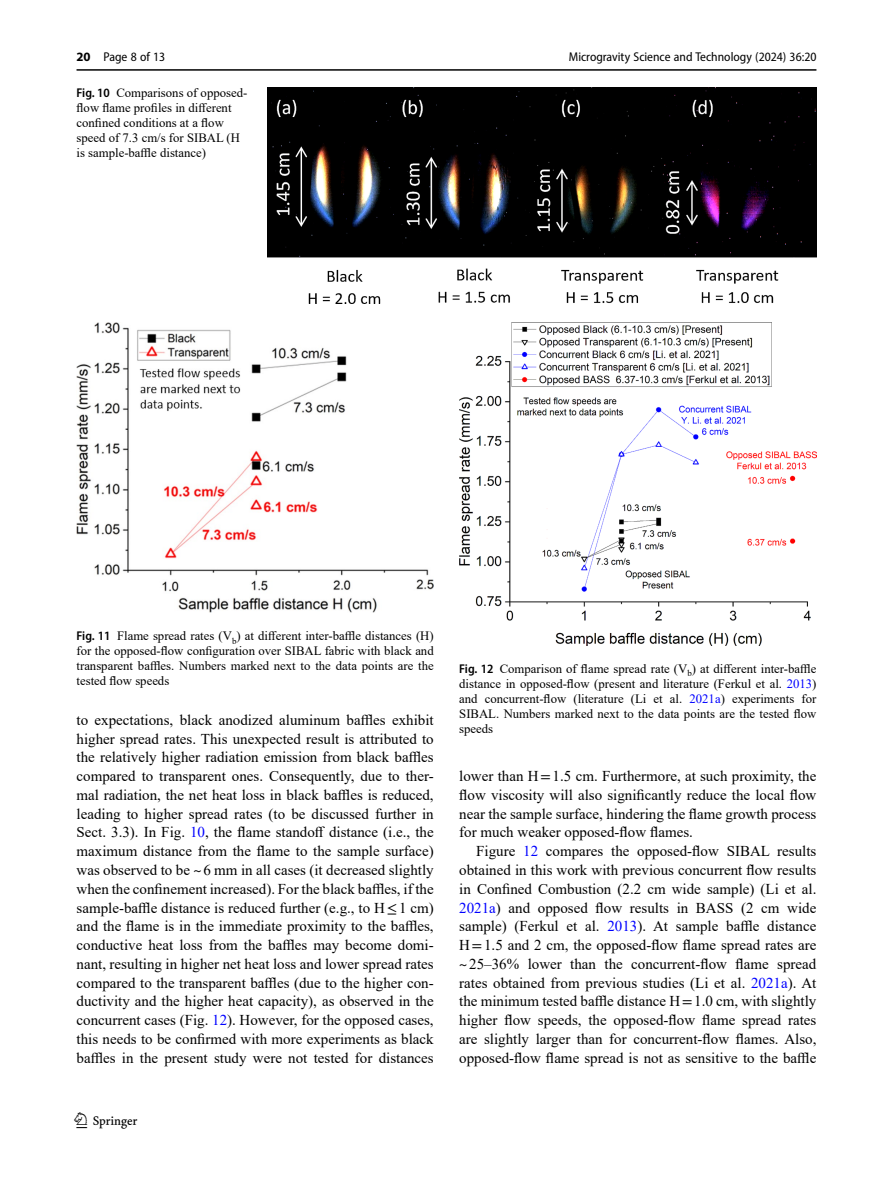
<style>
.page{position:relative;width:893px;height:1187px;background:#fff}
.page>*{position:absolute;margin:0;border:0;box-sizing:border-box;transform-origin:0 0}
.t1{font:22.5px "Springnew";color:#000}
.Body_Text_Indent{font:15px/18.8px "Times New Roman";color:#000;text-align:justify}
.Figure_Caption{font:12.75px/15px "Times New Roman";color:#000;text-align:justify}
.Figure_Caption_Side{font:12.75px/15px "Times New Roman";color:#000}
.t2{font:semi-condensed 12.75px "Myriad Pro";color:#000}
.s1{font-weight:700;font-stretch:normal}
.s2{font-family:"Myriad Pro";font-weight:600;font-stretch:semi-condensed}
.s3{color:#00f}
.s4{font-family:"STIX"}
</style>
<div class="page">
<hr style="left:77px;top:69px;width:739px;height:2px;background:#000">
<img style="left:459px;top:322px;width:357px;height:323px">
<img style="left:77px;top:322px;width:357px;height:290px">
<img style="left:268px;top:87px;width:548px;height:216px">
<p class="t2" style="left:77px;top:49px;width:90px"><span class="s1">20</span> Page 8 of 13</p>
<p class="Figure_Caption_Side" style="left:77px;top:84px;width:172px"><span class="s2">Fig. 10</span> Comparisons of opposed&shy;flow flame profiles in different confined conditions at a flow speed of 7.3 cm/s for SIBAL (H is sample-baffle distance)</p>
<p class="t2" style="left:569px;top:49px;width:249px">Microgravity Science and Technology (2024) 36:20</p>
<p class="Figure_Caption" style="left:77px;top:628px;width:359px"><span class="s2">Fig. 11</span> Flame spread rates (V<sub>b</sub>) at different inter-baffle distances (H) for the opposed-flow configuration over SIBAL fabric with black and transparent baffles. Numbers marked next to the data points are the tested flow speeds</p>
<p class="Body_Text_Indent" style="left:77px;top:710px;width:359px">to expectations, black anodized aluminum baffles exhibit higher spread rates. This unexpected result is attributed to the relatively higher radiation emission from black baffles compared to transparent ones. Consequently, due to ther&shy;mal radiation, the net heat loss in black baffles is reduced, leading to higher spread rates (to be discussed further in Sect. 3.3). In Fig. <span class="s3">10</span>, the flame standoff distance (i.e., the maximum distance from the flame to the sample surface) was observed to be <span class="s4">~</span>6 mm in all cases (it decreased slightly when the confinement increased). For the black baffles, if the sample-baffle distance is reduced further (e.g., to H<span class="s4">≤</span>1 cm) and the flame is in the immediate proximity to the baffles, conductive heat loss from the baffles may become domi&shy;nant, resulting in higher net heat loss and lower spread rates compared to the transparent baffles (due to the higher con&shy;ductivity and the higher heat capacity), as observed in the concurrent cases (Fig. <span class="s3">12</span>). However, for the opposed cases, this needs to be confirmed with more experiments as black baffles in the present study were not tested for distances</p>
<h1 class="t1" style="left:77px;top:1107px;width:63px">1 3</h1>
<p class="Figure_Caption" style="left:459px;top:661px;width:359px"><span class="s2">Fig. 12</span> Comparison of flame spread rate (V<sub>b</sub>) at different inter-baffle distance in opposed-flow (present and literature (Ferkul et al. <span class="s3">2013</span>) and concurrent-flow (literature (Li et al. <span class="s3">2021a</span>) experiments for SIBAL. Numbers marked next to the data points are the tested flow speeds</p>
<p class="Body_Text_Indent" style="left:459px;top:766px;width:359px">lower than H<span class="s4">=</span>1.5 cm. Furthermore, at such proximity, the flow viscosity will also significantly reduce the local flow near the sample surface, hindering the flame growth process for much weaker opposed-flow flames.</p>
<p class="Body_Text_Indent" style="left:459px;top:841px;width:359px;text-indent:17px">Figure <span class="s3">12</span> compares the opposed-flow SIBAL results obtained in this work with previous concurrent flow results in Confined Combustion (2.2 cm wide sample) (Li et al.<br><span class="s3">2021a</span>) and opposed flow results in BASS (2 cm wide sample) (Ferkul et al. <span class="s3">2013</span>). At sample baffle distance H<span class="s4">=</span>1.5 and 2 cm, the opposed-flow flame spread rates are <span class="s4">~</span>25–36% lower than the concurrent-flow flame spread rates obtained from previous studies (Li et al. <span class="s3">2021a</span>). At the minimum tested baffle distance H<span class="s4">=</span>1.0 cm, with slightly higher flow speeds, the opposed-flow flame spread rates are slightly larger than for concurrent-flow flames. Also, opposed-flow flame spread is not as sensitive to the baffle</p>
</div>
